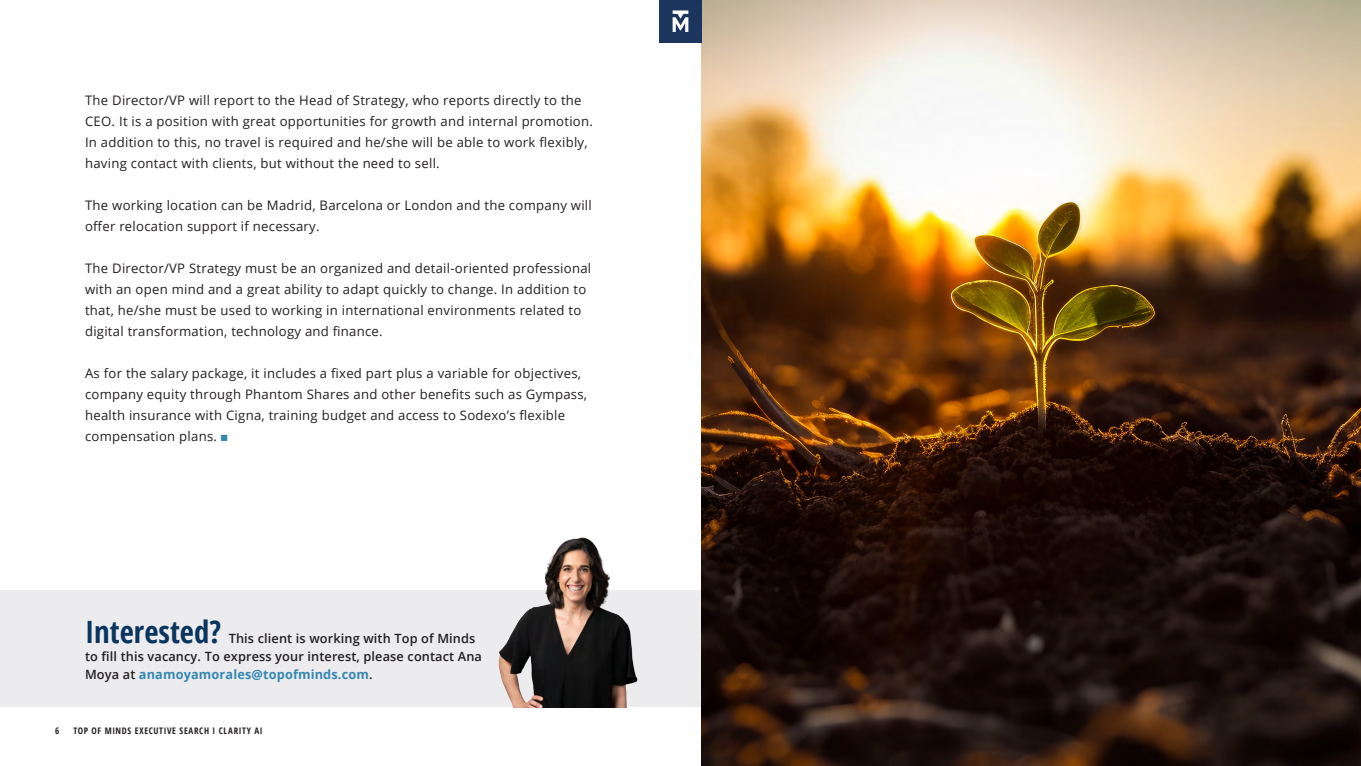
<style>
.page{position:relative;width:1361px;height:766px;background:#fff}
.page>*{position:absolute;margin:0;border:0;box-sizing:border-box;transform-origin:0 0}
.t1{font:700 condensed 30.75px "Open Sans";color:#0a355e}
.t2{font:13.12px/21px "Open Sans";letter-spacing:.02em;color:#231f20}
.t3{font:600 12.75px/18px "Open Sans";letter-spacing:.01em;color:#231f20}
.t4{font:700 condensed 9px "Open Sans";letter-spacing:.07em;color:#231f20}
.s1{color:#3587b0}
.s2{font-weight:700;color:#3587b0}
</style>
<div class="page">
<div style="left:0;top:590px;width:702px;height:116px;background:#ececee"></div>
<img style="left:498px;top:537px;width:140px;height:169px">
<img style="left:702px;top:0;width:659px;height:765px">
<div style="left:659px;top:0;width:43px;height:43px;background:#1c355e"></div>
<svg style="left:672px;top:10px;width:16px;height:22px"></svg>
<p class="t2" style="left:85px;top:89px;width:509px">The Director/VP will report to the Head of Strategy, who reports directly to the CEO. It is a position with great opportunities for growth and internal promotion.<br>In addition to this, no travel is required and he/she will be able to work flexibly, having contact with clients, but without the need to sell.</p>
<p class="t2" style="left:85px;top:194px;width:508px">The working location can be Madrid, Barcelona or London and the company will offer relocation support if necessary.</p>
<p class="t2" style="left:85px;top:257px;width:508px">The Director/VP Strategy must be an organized and detail-oriented professional with an open mind and a great ability to adapt quickly to change. In addition to that, he/she must be used to working in international environments related to digital transformation, technology and finance.</p>
<p class="t2" style="left:85px;top:362px;width:503px">As for the salary package, it includes a fixed part plus a variable for objectives, company equity through Phantom Shares and other benefits such as Gympass, health insurance with Cigna, training budget and access to Sodexo’s flexible compensation plans. <span class="s1">■</span></p>
<p class="t1" style="left:85px;top:609px;width:138px">Interested?</p>
<p class="t3" style="left:85px;top:628px;width:398px;text-indent:144px">This client is working with Top of Minds to fill this vacancy. To express your interest, please contact Ana<br>Moya at <span class="s2">anamoyamorales@topofminds.com</span>.</p>
<p class="t4" style="left:55px;top:724px;width:6px">6</p>
<p class="t4" style="left:73px;top:724px;width:191px">TOP OF MINDS EXECUTIVE SEARCH I CLARITY AI</p>
</div>
